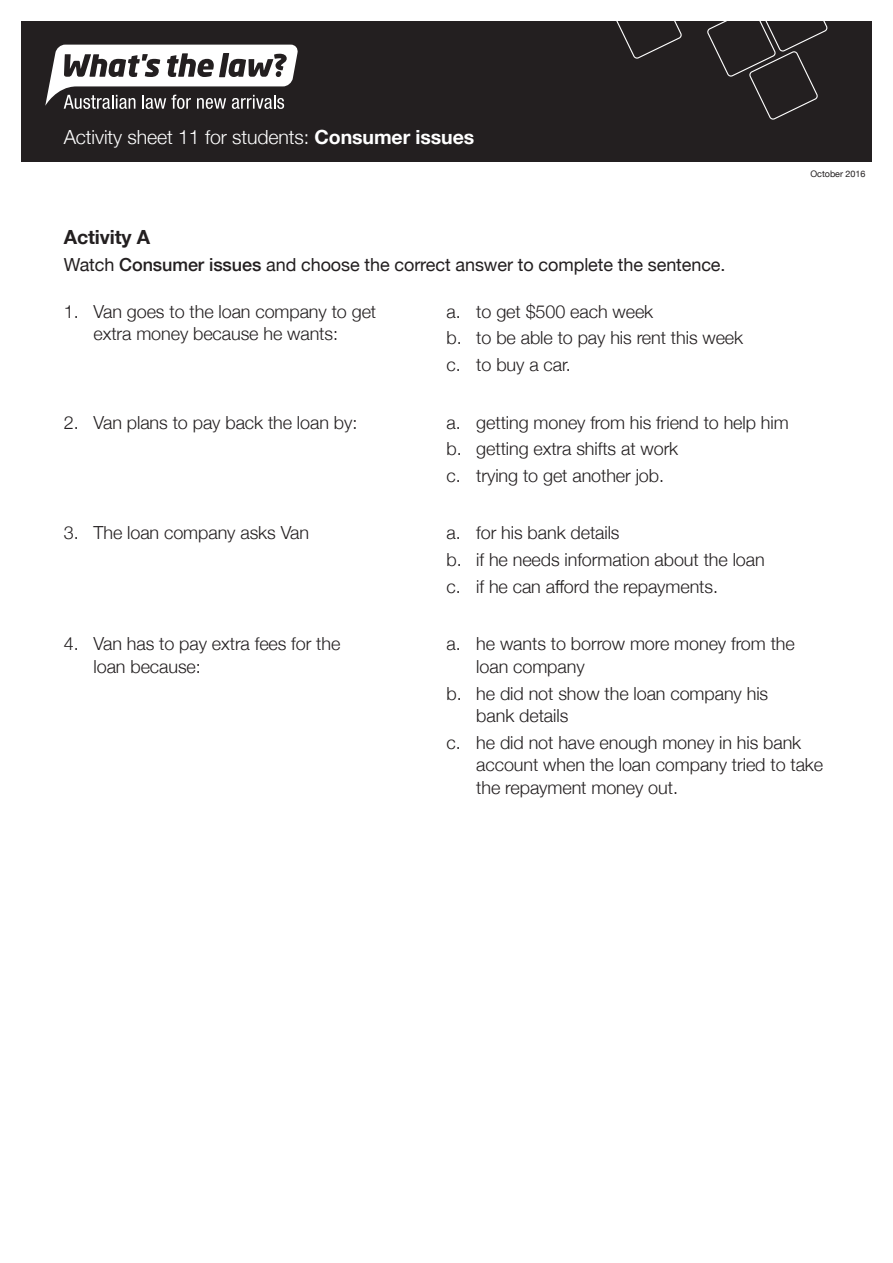
<style>
.page{position:relative;width:893px;height:1263px;background:#fff}
.page>*{position:absolute;margin:0;border:0;box-sizing:border-box;transform-origin:0 0}
.t1{font:300 19.5px "Helvetica Neue";letter-spacing:-.005em;color:#fff}
.t2{font:700 19.5px "Helvetica Neue";letter-spacing:-.005em;color:#231f20}
.t3{font:300 18px/22.5px "Helvetica Neue";letter-spacing:-.005em;color:#231f20}
.t4{font:18px "Helvetica Neue";letter-spacing:-.005em;color:#231f20}
.t5{font:9px "Helvetica Neue";letter-spacing:-.005em;color:#231f20}
.s1{font-weight:700}
.s2{font-weight:500}
</style>
<div class="page">
<div style="left:21px;top:21px;width:851px;height:141px;background:#231f20"></div>
<svg style="left:616px;top:21px;width:211px;height:99px"></svg>
<svg style="left:45px;top:45px;width:253px;height:64px"></svg>
<p class="t1" style="left:64px;top:122px;width:412px">Activity sheet 11 for students: <span class="s1">Consumer issues</span></p>
<p class="t2" style="left:64px;top:222px;width:88px">Activity A</p>
<p class="t4" style="left:64px;top:252px;width:663px">Watch <span class="s2">Consumer issues</span> and choose the correct answer to complete the sentence.</p>
<p class="t3" style="left:64px;top:299px;width:314px;text-align:center">1. Van goes to the loan company to get extra money because he wants:</p>
<p class="t3" style="left:446px;top:296px;width:298px;line-height:26.7px">a. to get $500 each week<br>b. to be able to pay his rent this week c. to buy a car.</p>
<p class="t3" style="left:64px;top:409px;width:295px">2. Van plans to pay back the loan by:</p>
<p class="t3" style="left:446px;top:407px;width:344px;line-height:26.7px">a. getting money from his friend to help him b. getting extra shifts at work<br>c. trying to get another job.</p>
<p class="t3" style="left:64px;top:520px;width:247px">3. The loan company asks Van</p>
<p class="t3" style="left:446px;top:518px;width:320px;line-height:26.7px">a. for his bank details<br>b. if he needs information about the loan c. if he can afford the repayments.</p>
<p class="t5" style="left:810px;top:167px;width:56px">October 2016</p>
<p class="t3" style="left:94px;top:631px;width:248px;text-indent:-30px">4. Van has to pay extra fees for the loan because:</p>
<p class="t3" style="left:476px;top:631px;width:320px;text-indent:-30px">a. he wants to borrow more money from the loan company</p>
<p class="t3" style="left:476px;top:681px;width:293px;text-indent:-30px">b. he did not show the loan company his bank details</p>
<p class="t3" style="left:476px;top:730px;width:348px;text-indent:-30px">c. he did not have enough money in his bank account when the loan company tried to take the repayment money out.</p>
</div>
